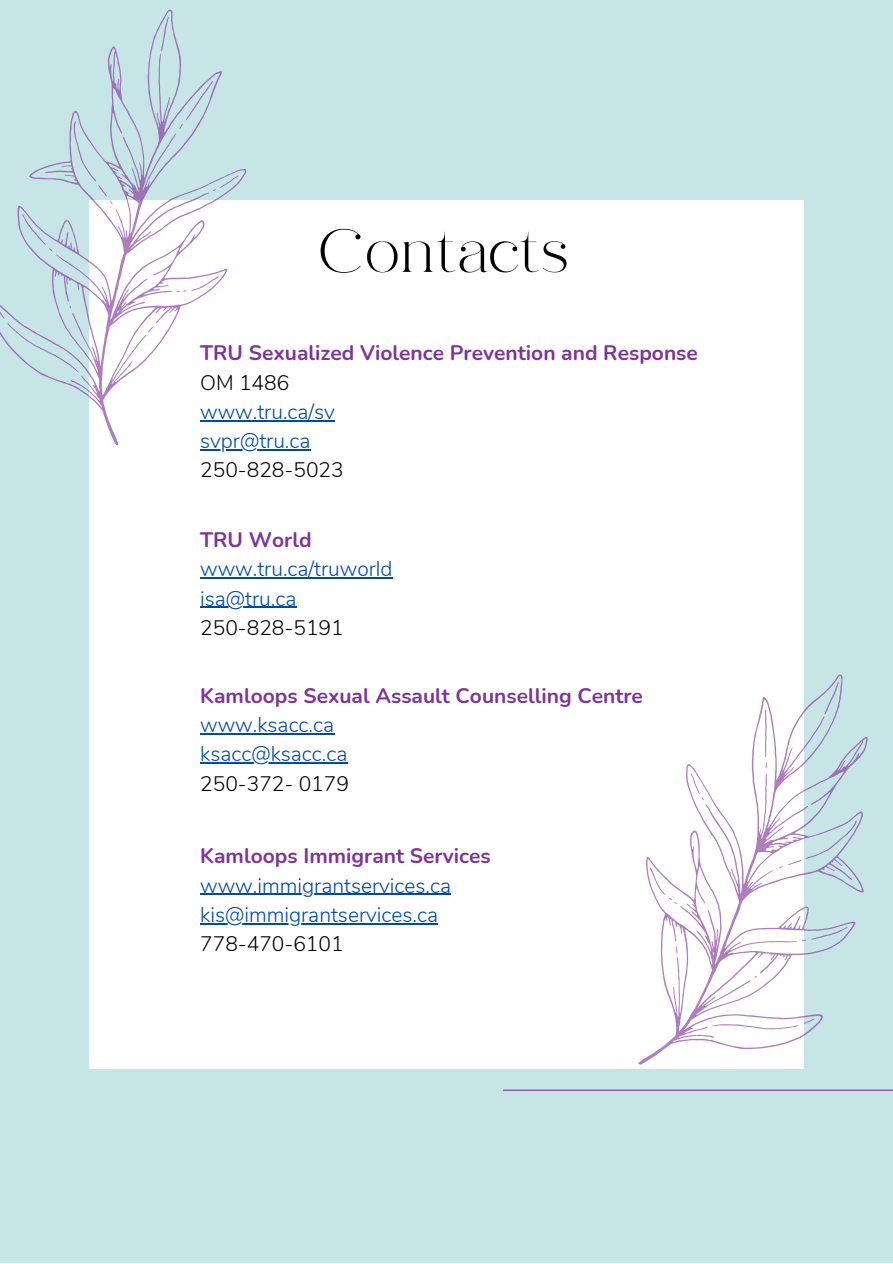
<style>
.page{position:relative;width:893px;height:1264px;background:#fff}
.page>*{position:absolute;margin:0;border:0;box-sizing:border-box;transform-origin:0 0}
.t1{font:60px "RTL Ansam Ansam";color:#000}
.t2{font:300 21px/29.2px "Nunito";color:#004aad}
.t3{font:700 21px "Nunito";color:#7f3397}
.t4{font:300 21px "Nunito";color:#000}
</style>
<div class="page">
<div style="left:0;top:0;width:892px;height:1262px;background:#c7e4e6"></div>
<hr style="left:503px;top:1089px;width:389px;height:1px;background:#7f3397">
<div style="left:89px;top:200px;width:714px;height:868px;background:#fff"></div>
<svg style="left:599px;top:640px;width:293px;height:451px"></svg>
<svg style="left:711px;top:1005px;width:103px;height:40px"></svg>
<svg style="left:778px;top:811px;width:78px;height:58px"></svg>
<svg style="left:801px;top:919px;width:46px;height:28px"></svg>
<svg style="left:824px;top:680px;width:14px;height:35px"></svg>
<svg style="left:754px;top:709px;width:22px;height:59px"></svg>
<svg style="left:686px;top:773px;width:18px;height:27px"></svg>
<svg style="left:644px;top:867px;width:33px;height:37px"></svg>
<svg style="left:674px;top:945px;width:4px;height:8px"></svg>
<svg style="left:17px;top:9px;width:291px;height:442px"></svg>
<svg style="left:57px;top:121px;width:57px;height:83px"></svg>
<svg style="left:17px;top:214px;width:36px;height:37px"></svg>
<svg style="left:155px;top:16px;width:19px;height:35px"></svg>
<svg style="left:179px;top:77px;width:34px;height:52px"></svg>
<svg style="left:0;top:305px;width:86px;height:67px"></svg>
<svg style="left:213px;top:171px;width:25px;height:22px"></svg>
<svg style="left:176px;top:269px;width:43px;height:29px"></svg>
<svg style="left:148px;top:325px;width:5px;height:8px"></svg>
<hr style="left:200px;top:420px;width:135px;height:1px;background:#004aad">
<hr style="left:200px;top:449px;width:110px;height:1px;background:#004aad">
<hr style="left:200px;top:733px;width:134px;height:1px;background:#004aad">
<hr style="left:200px;top:762px;width:147px;height:1px;background:#004aad">
<hr style="left:200px;top:893px;width:251px;height:1px;background:#004aad">
<hr style="left:200px;top:923px;width:238px;height:1px;background:#004aad">
<hr style="left:200px;top:577px;width:192px;height:1px;background:#004aad">
<hr style="left:200px;top:606px;width:96px;height:1px;background:#004aad">
<h1 class="t1" style="left:321px;top:215px;width:252px">Contacts</h1>
<p class="t3" style="left:200px;top:339px;width:499px">TRU Sexualized Violence Prevention and Response</p>
<p class="t4" style="left:200px;top:368px;width:91px">OM 1486</p>
<p class="t2" style="left:200px;top:397px;width:136px">www.tru.ca/sv svpr@tru.ca</p>
<p class="t4" style="left:200px;top:456px;width:145px">250-828-5023</p>
<p class="t3" style="left:200px;top:526px;width:113px">TRU World</p>
<p class="t2" style="left:200px;top:554px;width:194px">www.tru.ca/truworld isa@tru.ca</p>
<p class="t4" style="left:200px;top:613px;width:145px">250-828-5191</p>
<p class="t3" style="left:200px;top:681px;width:444px">Kamloops Sexual Assault Counselling Centre</p>
<p class="t2" style="left:200px;top:710px;width:149px">www.ksacc.ca ksacc@ksacc.ca</p>
<p class="t4" style="left:200px;top:769px;width:150px">250-372- 0179</p>
<p class="t3" style="left:200px;top:842px;width:292px">Kamloops Immigrant Services</p>
<p class="t2" style="left:200px;top:871px;width:252px">www.immigrantservices.ca kis@immigrantservices.ca</p>
<p class="t4" style="left:200px;top:929px;width:145px">778-470-6101</p>
</div>
